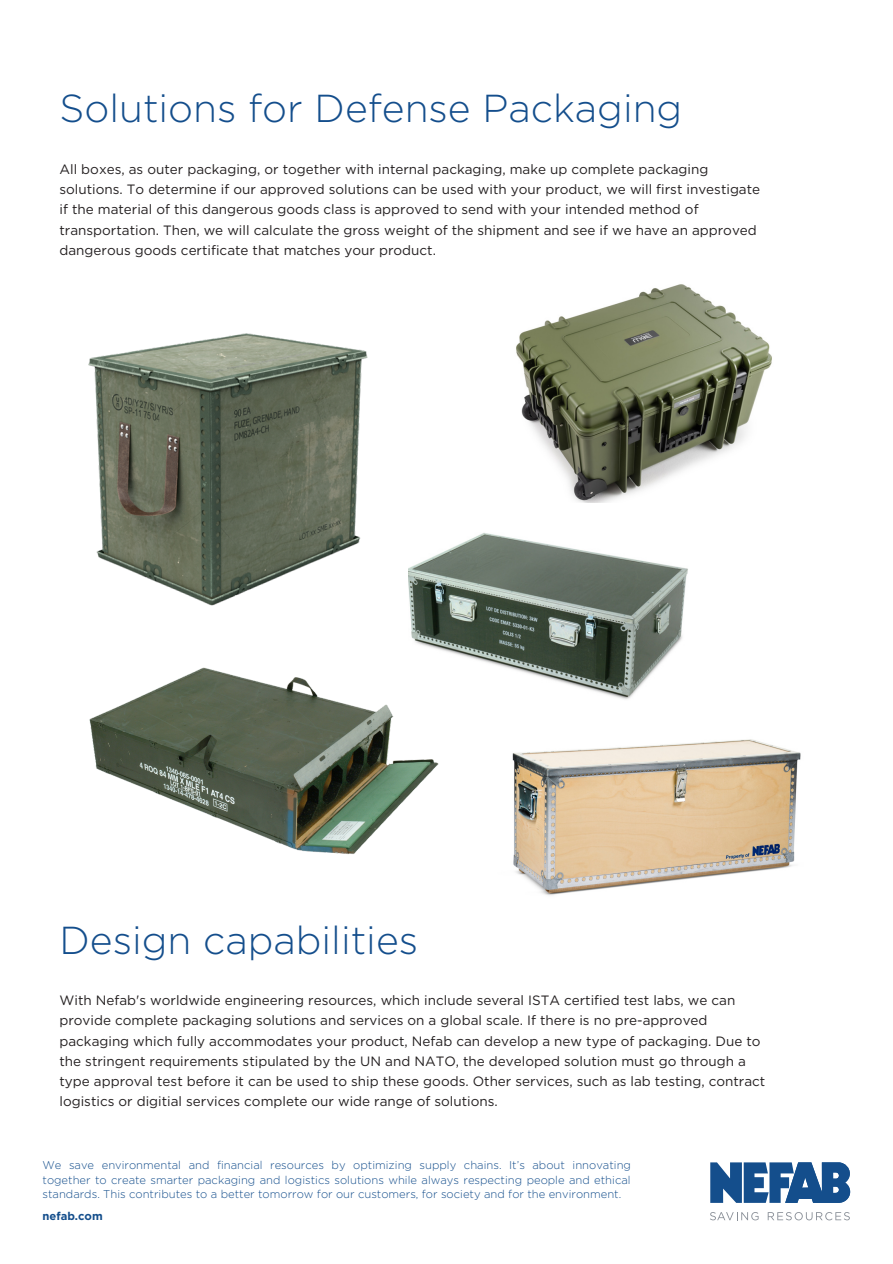
<style>
.page{position:relative;width:893px;height:1264px;background:#fff}
.page>*{position:absolute;margin:0;border:0;box-sizing:border-box;transform-origin:0 0}
.t1{font:300 39px "Gotham";color:#144e8c}
.t2{font:13.5px/20.2px "Gotham";color:#231f20}
.t3{font:300 11.25px/14.5px "Gotham";color:#144e8c;text-align:justify}
.t4{font:700 11.25px "Gotham";color:#144e8c}
</style>
<div class="page">
<svg style="left:710px;top:1162px;width:140px;height:40px;background:#4270a2"></svg>
<svg style="left:710px;top:1212px;width:48px;height:8px"></svg>
<svg style="left:767px;top:1212px;width:82px;height:8px"></svg>
<img style="left:461px;top:533px;width:227px;height:166px">
<img style="left:516px;top:284px;width:256px;height:218px">
<img style="left:88px;top:333px;width:392px;height:322px">
<img style="left:89px;top:631px;width:359px;height:223px">
<img style="left:512px;top:739px;width:289px;height:156px">
<p class="t1" style="left:59px;top:85px;width:624px">Solutions for Defense Packaging</p>
<p class="t2" style="left:59px;top:159px;width:702px">All boxes, as outer packaging, or together with internal packaging, make up complete packaging solutions. To determine if our approved solutions can be used with your product, we will first investigate</p>
<p class="t2" style="left:59px;top:199px;width:698px">if the material of this dangerous goods class is approved to send with your intended method of transportation. Then, we will calculate the gross weight of the shipment and see if we have an approved dangerous goods certificate that matches your product.</p>
<p class="t1" style="left:59px;top:916px;width:360px">Design capabilities</p>
<p class="t2" style="left:59px;top:990px;width:707px">With Nefab's worldwide engineering resources, which include several ISTA certified test labs, we can provide complete packaging solutions and services on a global scale. If there is no pre-approved packaging which fully accommodates your product, Nefab can develop a new type of packaging. Due to the stringent requirements stipulated by the UN and NATO, the developed solution must go through a type approval test before it can be used to ship these goods. Other services, such as lab testing, contract logistics or digitial services complete our wide range of solutions.</p>
<p class="t3" style="left:42px;top:1157px;width:590px">We save environmental and financial resources by optimizing supply chains. It’s about innovating together to create smarter packaging and logistics solutions while always respecting people and ethical standards. This contributes to a better tomorrow for our customers, for society and for the environment.</p>
<p class="t4" style="left:42px;top:1208px;width:62px">nefab.com</p>
</div>
